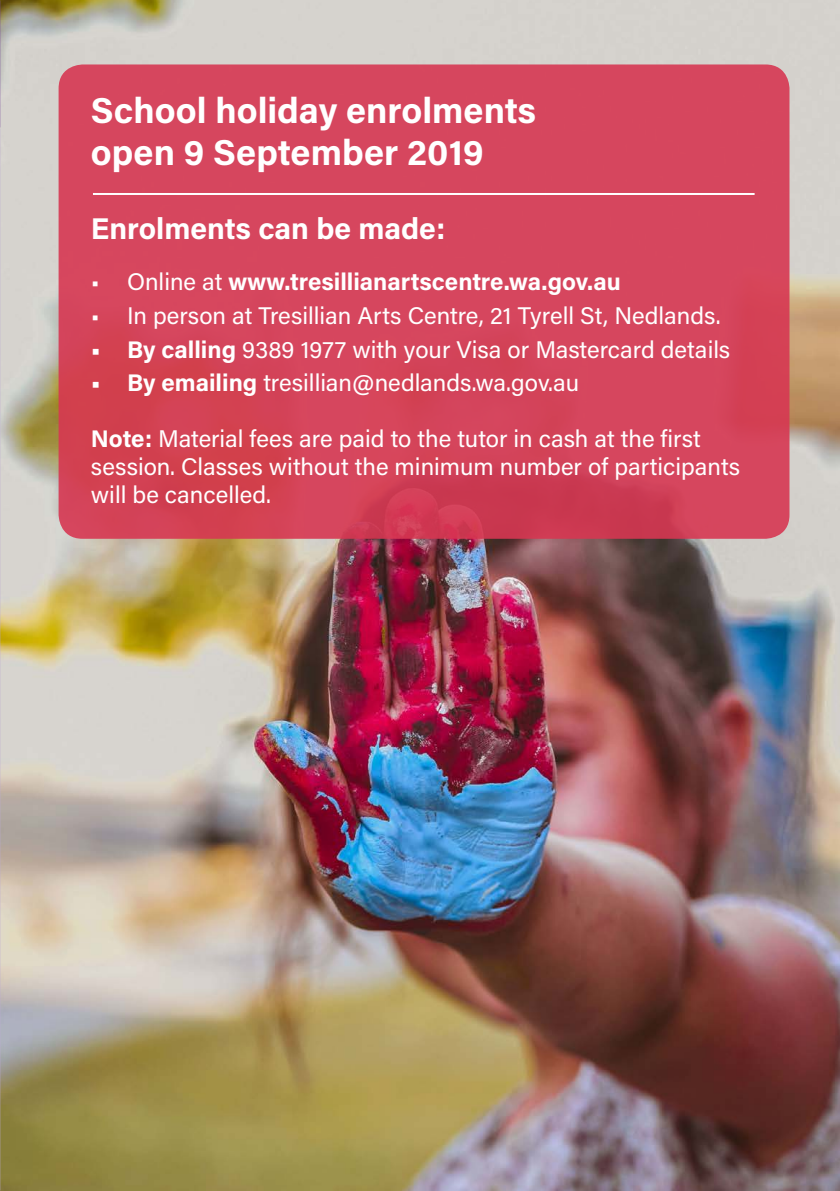
<style>
.page{position:relative;width:840px;height:1191px;background:#fff}
.page>*{position:absolute;margin:0;border:0;box-sizing:border-box;transform-origin:0 0}
.t1{font:700 36px/42px "Acumin Pro";color:#fff}
.t2{font:700 30px "Acumin Pro";color:#fff}
.t3{font:24px/28px "Acumin Pro";color:#fff}
.t4{font:700 24px "Acumin Pro";letter-spacing:-.005em;color:#fff}
.s1{font-weight:400}
.s2{font-weight:700}
</style>
<div class="page">
<img style="left:0;top:0;width:839px;height:1191px">
<div style="left:59px;top:64px;width:730px;height:475px;background:linear-gradient(to right,#d54459,#d5455d);border-radius:24px"></div>
<hr style="left:93px;top:193px;width:661px;height:2px;background:#fff">
<h1 class="t1" style="left:91px;top:87px;width:446px">School holiday enrolments open 9 September 2019</h1>
<p class="t2" style="left:91px;top:207px;width:356px">Enrolments can be made:</p>
<p class="t4" style="left:91px;top:265px;width:531px"><span class="s1">• Online at</span> www.tresillianartscentre.wa.gov.au</p>
<p class="t3" style="left:91px;top:300px;width:630px">• In person at Tresillian Arts Centre, 21 Tyrell St, Nedlands.</p>
<p class="t3" style="left:91px;top:334px;width:640px"><span class="s2">• By calling</span> 9389 1977 with your Visa or Mastercard details</p>
<p class="t3" style="left:91px;top:368px;width:489px"><span class="s2">• By emailing</span> tresillian@nedlands.wa.gov.au</p>
<p class="t3" style="left:91px;top:424px;width:650px"><span class="s2">Note:</span> Material fees are paid to the tutor in cash at the first session. Classes without the minimum number of participants will be cancelled.</p>
</div>
